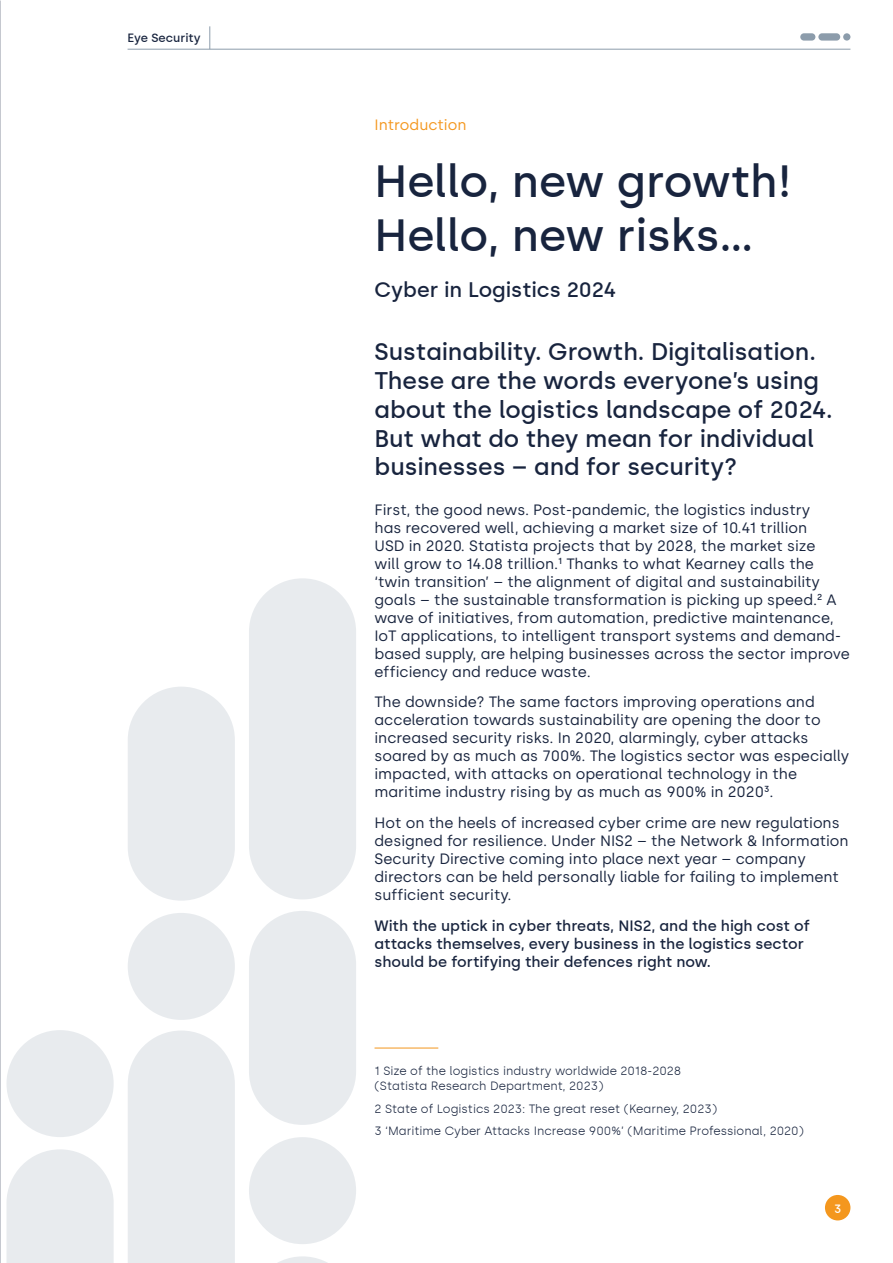
<style>
.page{position:relative;width:893px;height:1263px;background:#fff}
.page>*{position:absolute;margin:0;border:0;box-sizing:border-box;transform-origin:0 0}
.t1{font:500 45px/54px "Silka";color:#18243e}
.t2{font:500 24px/28.8px "Silka";color:#18243e}
.t3{font:500 21px "Silka";color:#18243e}
.t4{font:15px/18px "Silka";color:#18243e}
.t5{font:500 15px/18px "Silka";color:#18243e}
.t6{font:15px "Silka";color:#f4971e}
.t7{font:300 12px/14.4px "Silka";color:#18243e}
.t8{font:500 12px "Silka";color:#18243e}
.t9{font:500 12px "Silka";color:#fff}
</style>
<div class="page">
<div style="left:6px;top:1030px;width:108px;height:107px;background:#e8ebee;border-radius:50%"></div>
<div style="left:128px;top:913px;width:107px;height:107px;background:#e8ebee;border-radius:50%"></div>
<svg style="left:6px;top:1149px;width:108px;height:114px"></svg>
<div style="left:128px;top:1030px;width:107px;height:233px;background:#e8ebee"></div>
<div style="left:128px;top:687px;width:107px;height:214px;background:#e8ebee;border-radius:54px"></div>
<div style="left:249px;top:1137px;width:107px;height:107px;background:#e8ebee;border-radius:50%"></div>
<svg style="left:278px;top:1256px;width:49px;height:7px"></svg>
<div style="left:249px;top:578px;width:107px;height:321px;background:#e8ebee;border-radius:54px"></div>
<div style="left:249px;top:911px;width:107px;height:214px;background:#e8ebee;border-radius:54px"></div>
<hr style="left:375px;top:1048px;width:63px;height:1px;background:#f4971e">
<img style="left:0;top:0;width:1px;height:1263px">
<div style="left:825px;top:1195px;width:25px;height:25px;background:#f4971e;border-radius:50%"></div>
<hr style="left:128px;top:49px;width:722px;height:1px;background:#8c9cab">
<svg style="left:209px;top:26px;width:1px;height:23px"></svg>
<div style="left:843px;top:33px;width:7px;height:8px;background:#8c9cab;border-radius:50%"></div>
<div style="left:818px;top:33px;width:22px;height:8px;background:#8c9cab;border-radius:4px"></div>
<div style="left:800px;top:33px;width:15px;height:8px;background:#8c9cab;border-radius:4px"></div>
<p class="t8" style="left:128px;top:30px;width:75px">Eye Security</p>
<p class="t6" style="left:375px;top:116px;width:93px">Introduction</p>
<h1 class="t1" style="left:375px;top:154px;width:419px">Hello, new growth!<br>Hello, new risks…</h1>
<h3 class="t3" style="left:375px;top:277px;width:243px">Cyber in Logistics 2024</h3>
<h2 class="t2" style="left:375px;top:337px;width:460px">Sustainability. Growth. Digitalisation.<br>These are the words everyone’s using about the logistics landscape of 2024.<br>But what do they mean for individual businesses – and for security?</h2>
<p class="t4" style="left:375px;top:500px;width:477px">First, the good news. Post-pandemic, the logistics industry<br>has recovered well, achieving a market size of 10.41 trillion<br>USD in 2020. Statista projects that by 2028, the market size<br>will grow to 14.08 trillion.<sup>1</sup> Thanks to what Kearney calls the ‘twin transition’ – the alignment of digital and sustainability goals – the sustainable transformation is picking up speed.<sup>2</sup> A wave of initiatives, from automation, predictive maintenance, IoT applications, to intelligent transport systems and demand&shy;based supply, are helping businesses across the sector improve efficiency and reduce waste.</p>
<p class="t4" style="left:375px;top:693px;width:476px">The downside? The same factors improving operations and acceleration towards sustainability are opening the door to increased security risks. In 2020, alarmingly, cyber attacks soared by as much as 700%. The logistics sector was especially impacted, with attacks on operational technology in the maritime industry rising by as much as 900% in 2020<sup>3</sup>.</p>
<p class="t4" style="left:375px;top:814px;width:476px">Hot on the heels of increased cyber crime are new regulations designed for resilience. Under NIS2 – the Network &amp; Information Security Directive coming into place next year – company directors can be held personally liable for failing to implement sufficient security.</p>
<p class="t5" style="left:375px;top:917px;width:437px">With the uptick in cyber threats, NIS2, and the high cost of attacks themselves, every business in the logistics sector should be fortifying their defences right now.</p>
<p class="t7" style="left:375px;top:1064px;width:308px">1 Size of the logistics industry worldwide 2018-2028 (Statista Research Department, 2023)</p>
<p class="t7" style="left:375px;top:1097px;width:431px;line-height:23px">2 State of Logistics 2023: The great reset (Kearney, 2023)<br>3 ‘Maritime Cyber Attacks Increase 900%’ (Maritime Professional, 2020)</p>
<p class="t9" style="left:834px;top:1201px;width:9px">3</p>
</div>
